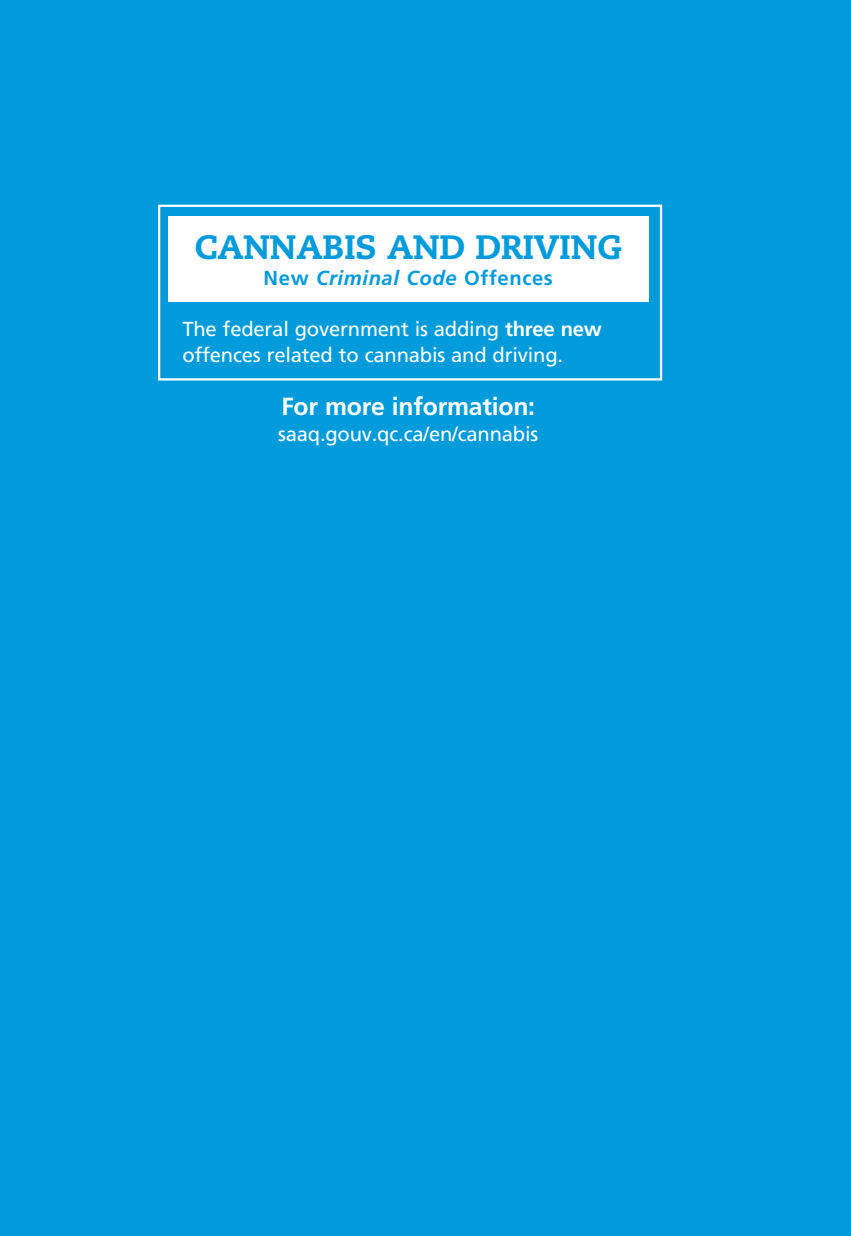
<style>
.page{position:relative;width:851px;height:1236px;background:#fff}
.page>*{position:absolute;margin:0;border:0;box-sizing:border-box;transform-origin:0 0}
.p{font:800 33.75px "Caecilia LT Std";letter-spacing:-.01em;color:#009bdb}
.p-2{font:700 24.75px "Frutiger LT Std";letter-spacing:-.01em;color:#fff}
.p-3{font:20.25px/25.9px "Frutiger LT Std";letter-spacing:-.01em;color:#fff}
.p-4{font:italic 700 20.25px "Frutiger LT Std";letter-spacing:.03em;color:#009bdb}
.s1{font-style:normal}
.s2{font-weight:700}
</style>
<div class="page">
<div style="left:0;top:0;width:850px;height:1235px;background:#009bdb"></div>
<div style="left:168px;top:217px;width:480px;height:85px;background:#fff"></div>
<div style="left:158px;top:205px;width:504px;height:175px;border:2px solid #fff"></div>
<p class="p" style="left:195px;top:227px;width:428px">CANNABIS AND DRIVING</p>
<p class="p-4" style="left:263px;top:266px;width:291px"><span class="s1">New</span> Criminal Code <span class="s1">Offences</span></p>
<p class="p-3" style="left:182px;top:316px;width:421px">The federal government is adding <span class="s2">three new </span>offences related to cannabis and driving.</p>
<p class="p-2" style="left:281px;top:392px;width:255px">For more information:</p>
<p class="p-3" style="left:278px;top:421px;width:262px">saaq.gouv.qc.ca/en/cannabis</p>
</div>
